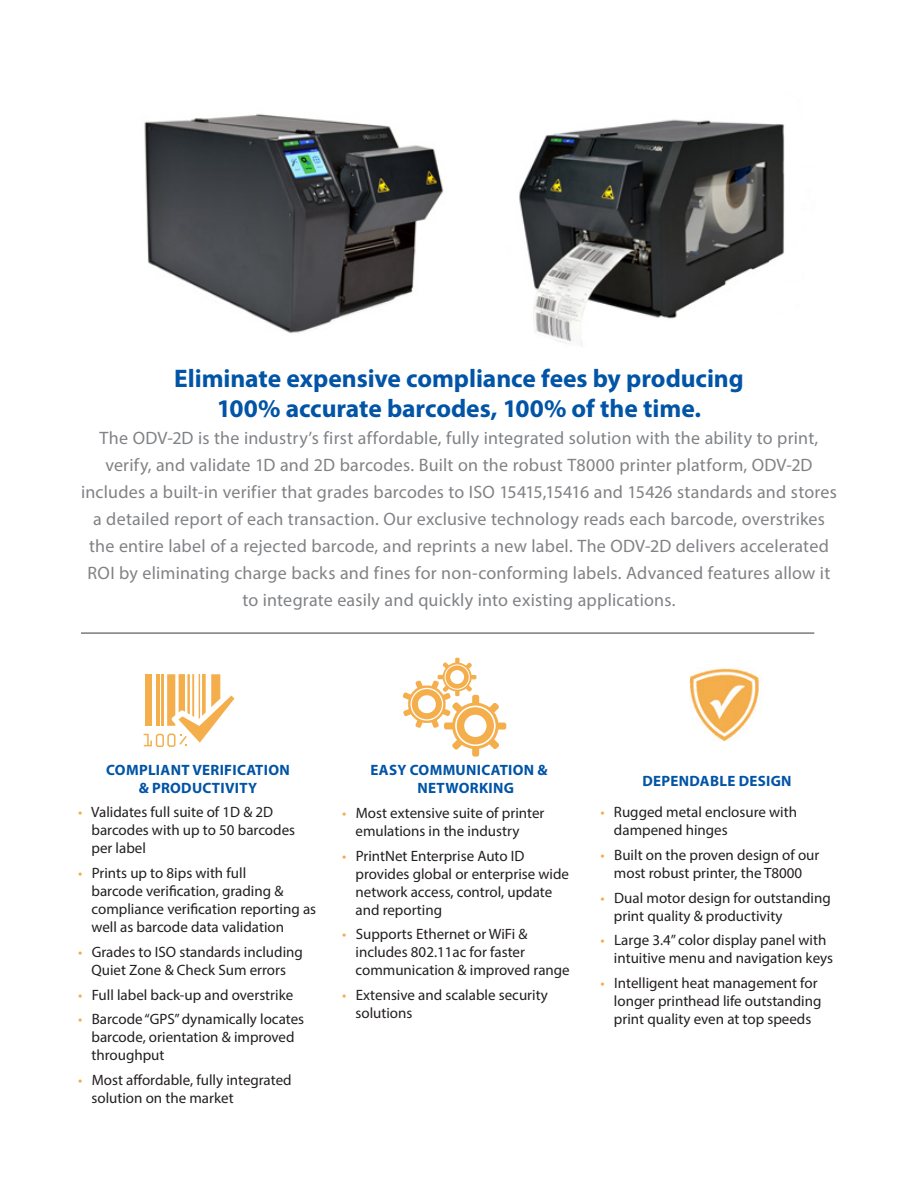
<style>
.page{position:relative;width:918px;height:1188px;background:#fff}
.page>*{position:absolute;margin:0;border:0;box-sizing:border-box;transform-origin:0 0}
.t1{font:700 25.5px/30.6px "Myriad Pro";letter-spacing:-.005em;color:#0154a6;text-align:center}
.t2{font:18px/27px "Myriad Pro";letter-spacing:.01em;color:#808285;text-align:center}
.t3{font:15px/18px "Myriad Pro";color:#231f20}
.t4{font:700 15px/18px "Myriad Pro";letter-spacing:.02em;color:#0154a6}
.s1{color:#f4ac4a}
</style>
<div class="page">
<hr style="left:81px;top:633px;width:733px;height:1px;background:#3a393b">
<svg style="left:403px;top:658px;width:103px;height:99px"></svg>
<svg style="left:144px;top:674px;width:90px;height:73px"></svg>
<img style="left:689px;top:668px;width:72px;height:73px">
<img style="left:519px;top:119px;width:266px;height:226px">
<img style="left:144px;top:113px;width:300px;height:220px">
<h1 class="t1" style="left:174px;top:365px;width:571px">Eliminate expensive compliance fees by producing<br>100% accurate barcodes, 100% of the time.</h1>
<p class="t2" style="left:81px;top:426px;width:757px">The ODV-2D is the industry’s first affordable, fully integrated solution with the ability to print, verify, and validate 1D and 2D barcodes. Built on the robust T8000 printer platform, ODV-2D includes a built-in verifier that grades barcodes to ISO 15415,15416 and 15426 standards and stores a detailed report of each transaction. Our exclusive technology reads each barcode, overstrikes the entire label of a rejected barcode, and reprints a new label. The ODV-2D delivers accelerated ROI by eliminating charge backs and fines for non-conforming labels. Advanced features allow it to integrate easily and quickly into existing applications.</p>
<p class="t4" style="left:106px;top:762px;width:185px;text-align:center">COMPLIANT VERIFICATION &amp; PRODUCTIVITY</p>
<p class="t3" style="left:91px;top:805px;width:205px;text-indent:-13px"><span class="s1">•</span> Validates full suite of 1D &amp; 2D barcodes with up to 50 barcodes per label</p>
<p class="t3" style="left:92px;top:865px;width:226px;text-indent:-14px"><span class="s1">•</span> Prints up to 8ips with full<br>barcode verification, grading &amp; compliance verification reporting as well as barcode data validation</p>
<p class="t3" style="left:78px;top:944px;width:226px;text-align:center"><span class="s1">•</span> Grades to ISO standards including<br>Quiet Zone &amp; Check Sum errors</p>
<p class="t3" style="left:78px;top:987px;width:217px"><span class="s1">•</span> Full label back-up and overstrike</p>
<p class="t3" style="left:92px;top:1012px;width:214px;text-indent:-14px"><span class="s1">•</span> Barcode “GPS” dynamically locates barcode, orientation &amp; improved throughput</p>
<p class="t3" style="left:92px;top:1072px;width:202px;text-indent:-14px"><span class="s1">•</span> Most affordable, fully integrated solution on the market</p>
<p class="t4" style="left:417px;top:762px;width:132px;text-indent:-47px">EASY COMMUNICATION &amp;<br>NETWORKING</p>
<p class="t3" style="left:356px;top:805px;width:190px;text-indent:-14px"><span class="s1">•</span> Most extensive suite of printer emulations in the industry</p>
<p class="t3" style="left:356px;top:848px;width:215px;text-indent:-14px"><span class="s1">•</span> PrintNet Enterprise Auto ID provides global or enterprise wide network access, control, update and reporting</p>
<p class="t3" style="left:356px;top:927px;width:216px;text-indent:-14px"><span class="s1">•</span> Supports Ethernet or WiFi &amp; includes 802.11ac for faster communication &amp; improved range</p>
<p class="t3" style="left:356px;top:987px;width:194px;text-indent:-14px"><span class="s1">•</span> Extensive and scalable security solutions</p>
<p class="t4" style="left:642px;top:773px;width:151px">DEPENDABLE DESIGN</p>
<p class="t3" style="left:614px;top:804px;width:185px;text-indent:-14px"><span class="s1">•</span> Rugged metal enclosure with dampened hinges</p>
<p class="t3" style="left:600px;top:847px;width:221px;text-align:center"><span class="s1">•</span> Built on the proven design of our most robust printer, the T8000</p>
<p class="t3" style="left:614px;top:890px;width:218px;text-indent:-14px"><span class="s1">•</span> Dual motor design for outstanding print quality &amp; productivity</p>
<p class="t3" style="left:614px;top:933px;width:221px;text-indent:-14px"><span class="s1">•</span> Large 3.4” color display panel with intuitive menu and navigation keys</p>
<p class="t3" style="left:614px;top:975px;width:209px;text-indent:-14px"><span class="s1">•</span> Intelligent heat management for longer printhead life outstanding print quality even at top speeds</p>
</div>
